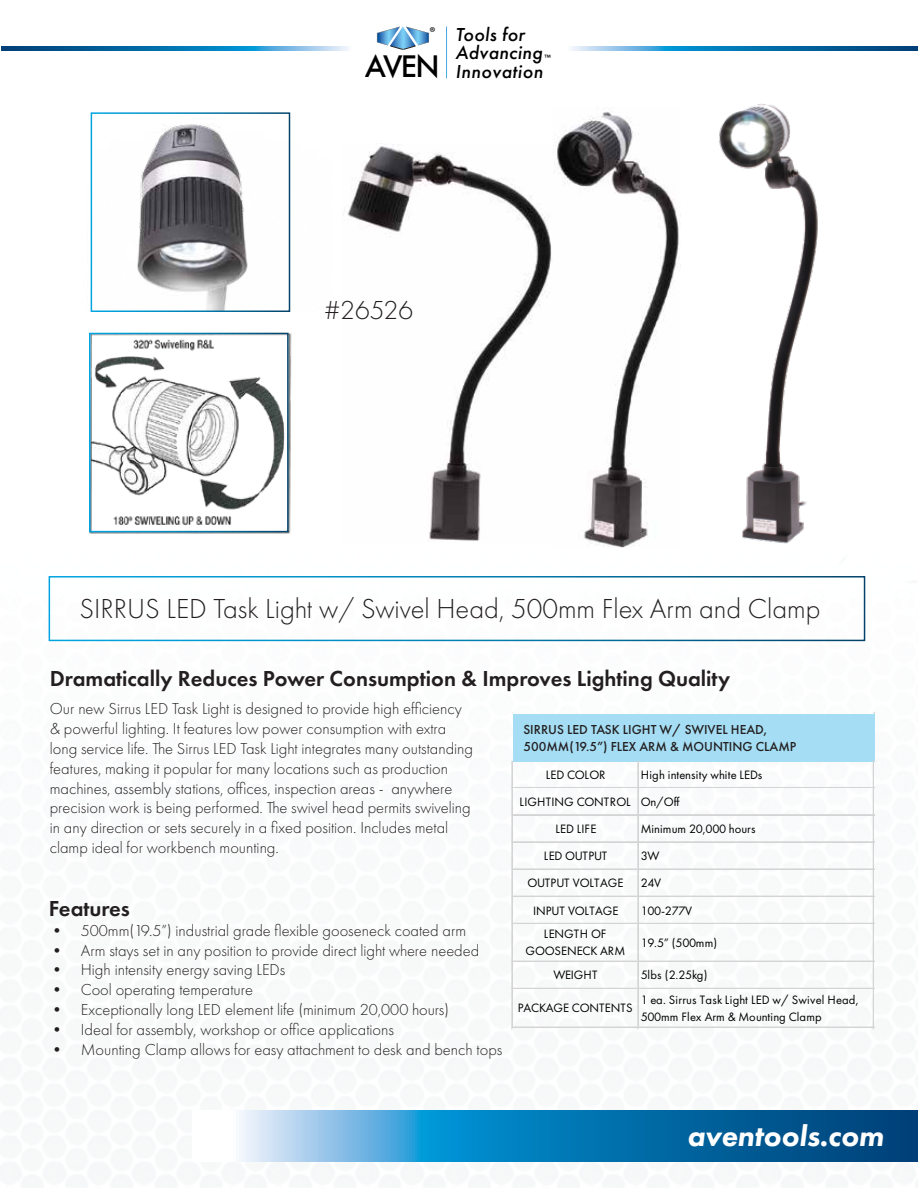
<style>
.page{position:relative;width:918px;height:1188px;background:#fff}
.page>*{position:absolute;margin:0;border:0;box-sizing:border-box;transform-origin:0 0}
.t1{font:italic 800 30px "Futura PT";color:#fff}
.t2{font:300 28.5px "Futura PT";color:#231f20}
.t3{font:300 27px "Futura PT";color:#231f20}
.t4{font:600 22.5px "Futura PT";color:#231f20}
.t5{font:italic 500 19.5px "Futura PT";letter-spacing:.02em;color:#000}
.t6{font:300 16.5px/19.8px "Futura PT";color:#231f20}
.t7{font:14.4px "Myriad Pro";color:#000}
.t8{font:500 13.5px/16.5px "Futura PT";color:#231f20}
.t9{font:12.6px/17.4px "Futura PT";letter-spacing:-.005em;color:#000;text-align:center}
.t10{font:12.6px "Futura PT";letter-spacing:.015em;color:#000}
.t11{font:12.6px "Futura PT";letter-spacing:-.03em;color:#000}
.t12{font:10.8px "Myriad Pro";color:#000}
.s1{font-style:normal;font-size:32.55px}
</style>
<div class="page">
<img style="left:48px;top:576px;width:870px;height:586px">
<svg style="left:192px;top:1110px;width:726px;height:51px;background:#3589bb"></svg>
<svg style="left:1px;top:46px;width:348px;height:5px;background:#2681b6"></svg>
<hr style="left:446px;top:27px;width:1px;height:51px;background:#44a8de">
<svg style="left:377px;top:26px;width:52px;height:24px"></svg>
<img style="left:564px;top:46px;width:354px;height:543px">
<img style="left:90px;top:112px;width:201px;height:200px">
<img style="left:342px;top:143px;width:210px;height:398px">
<img style="left:557px;top:107px;width:124px;height:440px">
<img style="left:89px;top:332px;width:203px;height:202px">
<div style="left:91px;top:112px;width:199px;height:200px;border:2px solid #fff"></div>
<div style="left:89px;top:333px;width:200px;height:199px;border:2px solid #fff"></div>
<div style="left:49px;top:576px;width:816px;height:65px;border:2px solid #fff"></div>
<div style="left:513px;top:714px;width:361px;height:47px;background:#a5def4"></div>
<hr style="left:512px;top:761px;width:1px;height:268px;background:#d4d4d4">
<hr style="left:638px;top:761px;width:1px;height:268px;background:#d4d4d4">
<hr style="left:873px;top:761px;width:1px;height:268px;background:#d4d4d4">
<hr style="left:512px;top:787px;width:362px;height:1px;background:#d4d4d4">
<hr style="left:512px;top:814px;width:362px;height:1px;background:#d4d4d4">
<hr style="left:512px;top:815px;width:362px;height:1px;background:#d4d4d4">
<hr style="left:512px;top:842px;width:362px;height:1px;background:#d4d4d4">
<hr style="left:512px;top:869px;width:362px;height:1px;background:#d4d4d4">
<hr style="left:512px;top:896px;width:362px;height:1px;background:#d4d4d4">
<hr style="left:512px;top:923px;width:362px;height:1px;background:#d4d4d4">
<hr style="left:512px;top:961px;width:362px;height:1px;background:#d4d4d4">
<hr style="left:512px;top:988px;width:362px;height:1px;background:#d4d4d4">
<hr style="left:512px;top:1027px;width:362px;height:1px;background:#d4d4d4">
<p class="t5" style="left:455px;top:22px;width:71px">Tools for</p>
<p class="t5" style="left:455px;top:41px;width:89px">Advancing</p>
<p class="t7" style="left:429px;top:23px;width:8px">®</p>
<p class="t5" style="left:365px;top:59px;width:180px"><span class="s1">AVEN</span> Innovation</p>
<p class="t12" style="left:544px;top:51px;width:8px">™</p>
<h3 class="t3" style="left:324px;top:294px;width:91px">#26526</h3>
<h2 class="t2" style="left:79px;top:592px;width:743px">SIRRUS LED Task Light w/ Swivel Head, 500mm Flex Arm and Clamp</h2>
<h3 class="t4" style="left:50px;top:664px;width:682px">Dramatically Reduces Power Consumption &amp; Improves Lighting Quality</h3>
<p class="t6" style="left:50px;top:699px;width:425px">Our new Sirrus LED Task Light is designed to provide high efficiency &amp; powerful lighting. It features low power consumption with extra long service life. The Sirrus LED Task Light integrates many outstanding features, making it popular for many locations such as production machines, assembly stations, offices, inspection areas - anywhere precision work is being performed. The swivel head permits swiveling in any direction or sets securely in a fixed position. Includes metal clamp ideal for workbench mounting.</p>
<p class="t8" style="left:523px;top:721px;width:275px">SIRRUS LED TASK LIGHT W/ SWIVEL HEAD,<br>500MM(19.5”) FLEX ARM &amp; MOUNTING CLAMP</p>
<p class="t9" style="left:546px;top:766px;width:61px">LED COLOR</p>
<p class="t10" style="left:641px;top:767px;width:123px">High intensity white LEDs</p>
<p class="t9" style="left:520px;top:793px;width:161px">LIGHTING CONTROL On/Off</p>
<p class="t9" style="left:555px;top:820px;width:42px">LED LIFE</p>
<p class="t9" style="left:641px;top:820px;width:116px">Minimum 20,000 hours</p>
<p class="t9" style="left:544px;top:847px;width:65px">LED OUTPUT</p>
<p class="t9" style="left:641px;top:847px;width:20px">3W</p>
<p class="t9" style="left:527px;top:874px;width:98px">OUTPUT VOLTAGE</p>
<p class="t9" style="left:641px;top:874px;width:22px">24V</p>
<p class="t9" style="left:533px;top:902px;width:87px">INPUT VOLTAGE</p>
<p class="t9" style="left:641px;top:902px;width:53px">100-277V</p>
<p class="t9" style="left:525px;top:925px;width:102px">LENGTH OF<br>GOOSENECK ARM</p>
<p class="t9" style="left:641px;top:934px;width:78px">19.5” (500mm)</p>
<p class="t9" style="left:554px;top:967px;width:46px">WEIGHT</p>
<p class="t11" style="left:641px;top:968px;width:68px">5lbs (2.25kg)</p>
<p class="t9" style="left:518px;top:1000px;width:117px">PACKAGE CONTENTS</p>
<p class="t9" style="left:641px;top:991px;width:219px;text-align:left">1 ea. Sirrus Task Light LED w/ Swivel Head,<br>500mm Flex Arm &amp; Mounting Clamp</p>
<h3 class="t4" style="left:49px;top:894px;width:83px">Features</h3>
<p class="t6" style="left:49px;top:921px;width:419px">• 500mm(19.5”) industrial grade flexible gooseneck coated arm</p>
<p class="t6" style="left:49px;top:940px;width:432px">• Arm stays set in any position to provide direct light where needed</p>
<p class="t6" style="left:49px;top:960px;width:238px">• High intensity energy saving LEDs</p>
<p class="t6" style="left:49px;top:980px;width:206px">• Cool operating temperature</p>
<p class="t6" style="left:49px;top:1000px;width:402px">• Exceptionally long LED element life (minimum 20,000 hours)</p>
<p class="t6" style="left:49px;top:1020px;width:347px">• Ideal for assembly, workshop or office applications</p>
<p class="t6" style="left:49px;top:1039px;width:455px">• Mounting Clamp allows for easy attachment to desk and bench tops</p>
<h1 class="t1" style="left:687px;top:1118px;width:198px">aventools.com</h1>
</div>
